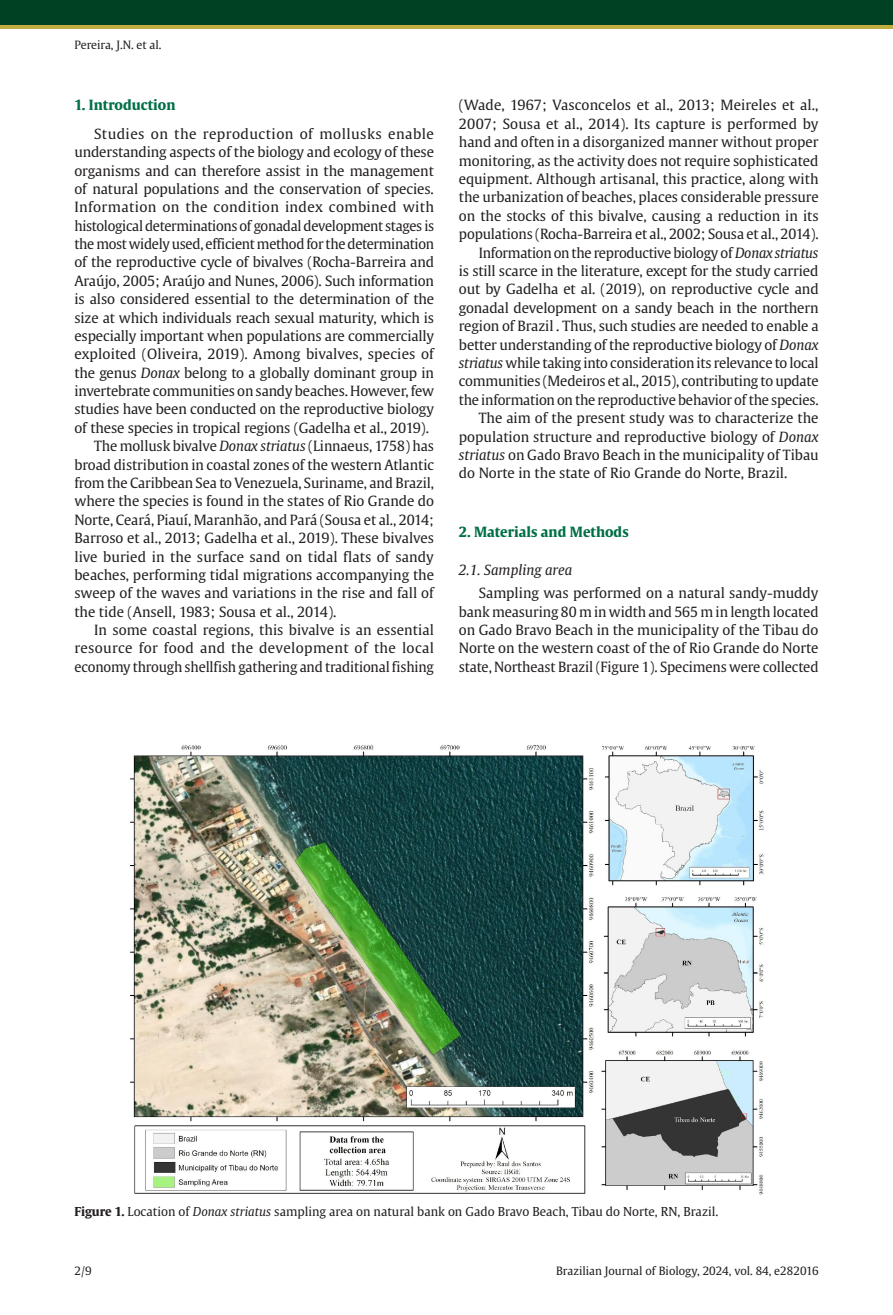
<style>
.page{position:relative;width:893px;height:1315px;background:#fff}
.page>*{position:absolute;margin:0;border:0;box-sizing:border-box;transform-origin:0 0}
.Paragraph{font:14px/18.4px "Gulliver";letter-spacing:-.01em;color:#231f20;text-align:justify}
.Heading1{font:700 14px "Gulliver";color:#006f45}
.Heading2Alt{font:italic 14px "Gulliver";color:#231f20}
.FigureCaption{font:12.25px "Gulliver";color:#231f20}
.t1{font:11.38px "Gulliver";color:#231f20}
.s1{font-style:italic}
.s2{font-weight:700}
</style>
<div class="page">
<div style="left:0;top:12px;width:893px;height:17px;background:#bfad40"></div>
<div style="left:0;top:0;width:893px;height:25px;background:#004023"></div>
<img style="left:130px;top:745px;width:634px;height:450px">
<p class="t1" style="left:74px;top:37px;width:89px">Pereira, J.N. et al.</p>
<p class="Heading1" style="left:74px;top:96px;width:103px">1. Introduction</p>
<p class="Paragraph" style="left:74px;top:124px;width:361px;text-indent:20px">Studies on the reproduction of mollusks enable understanding aspects of the biology and ecology of these organisms and can therefore assist in the management of natural populations and the conservation of species.<br>Information on the condition index combined with histological determinations of gonadal development stages is the most widely used, efficient method for the determination of the reproductive cycle of bivalves (Rocha-Barreira and Araújo, 2005; Araújo and Nunes, 2006). Such information is also considered essential to the determination of the size at which individuals reach sexual maturity, which is especially important when populations are commercially exploited (Oliveira, 2019). Among bivalves, species of the genus <span class="s1">Donax</span> belong to a globally dominant group in invertebrate communities on sandy beaches. However, few studies have been conducted on the reproductive biology of these species in tropical regions (Gadelha et al., 2019).</p>
<p class="Paragraph" style="left:74px;top:437px;width:361px;text-indent:20px">The mollusk bivalve <span class="s1">Donax striatus</span> (Linnaeus, 1758) has broad distribution in coastal zones of the western Atlantic from the Caribbean Sea to Venezuela, Suriname, and Brazil, where the species is found in the states of Rio Grande do Norte, Ceará, Piauí, Maranhão, and Pará (Sousa et al., 2014; Barroso et al., 2013; Gadelha et al., 2019). These bivalves live buried in the surface sand on tidal flats of sandy beaches, performing tidal migrations accompanying the sweep of the waves and variations in the rise and fall of the tide (Ansell, 1983; Sousa et al., 2014).</p>
<p class="Paragraph" style="left:74px;top:621px;width:361px;text-indent:20px">In some coastal regions, this bivalve is an essential resource for food and the development of the local economy through shellfish gathering and traditional fishing</p>
<p class="Paragraph" style="left:459px;top:96px;width:361px">(Wade, 1967; Vasconcelos et al., 2013; Meireles et al., 2007; Sousa et al., 2014). Its capture is performed by hand and often in a disorganized manner without proper monitoring, as the activity does not require sophisticated equipment. Although artisanal, this practice, along with the urbanization of beaches, places considerable pressure on the stocks of this bivalve, causing a reduction in its populations (Rocha-Barreira et al., 2002; Sousa et al., 2014).</p>
<p class="Paragraph" style="left:459px;top:243px;width:361px;text-indent:20px">Information on the reproductive biology of <span class="s1">Donax striatus </span>is still scarce in the literature, except for the study carried out by Gadelha et al. (2019), on reproductive cycle and gonadal development on a sandy beach in the northern region of Brazil . Thus, such studies are needed to enable a better understanding of the reproductive biology of <span class="s1">Donax striatus</span> while taking into consideration its relevance to local communities (Medeiros et al., 2015), contributing to update the information on the reproductive behavior of the species.</p>
<p class="Paragraph" style="left:459px;top:409px;width:361px;text-indent:20px">The aim of the present study was to characterize the population structure and reproductive biology of <span class="s1">Donax striatus</span> on Gado Bravo Beach in the municipality of Tibau do Norte in the state of Rio Grande do Norte, Brazil.</p>
<p class="Heading1" style="left:459px;top:522px;width:171px">2. Materials and Methods</p>
<p class="Heading2Alt" style="left:459px;top:561px;width:115px">2.1. Sampling area</p>
<p class="Paragraph" style="left:459px;top:584px;width:361px;text-indent:20px">Sampling was performed on a natural sandy-muddy bank measuring 80 m in width and 565 m in length located on Gado Bravo Beach in the municipality of the Tibau do Norte on the western coast of the of Rio Grande do Norte state, Northeast Brazil (Figure 1). Specimens were collected</p>
<p class="FigureCaption" style="left:74px;top:1203px;width:645px"><span class="s2">Figure 1.</span> Location of <span class="s1">Donax striatus</span> sampling area on natural bank on Gado Bravo Beach, Tibau do Norte, RN, Brazil.</p>
<p class="t1" style="left:74px;top:1264px;width:19px">2/9</p>
<p class="t1" style="left:556px;top:1264px;width:264px">Brazilian Journal of Biology, 2024, vol. 84, e282016</p>
</div>
